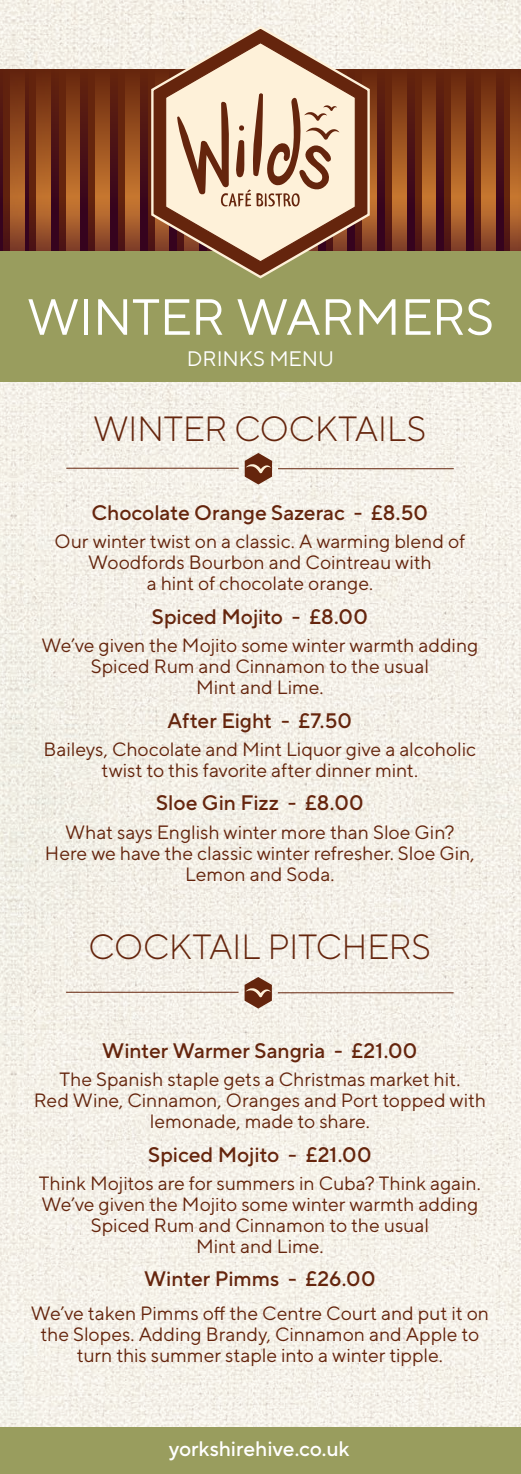
<style>
.page{position:relative;width:521px;height:1474px;background:#fff}
.page>*{position:absolute;margin:0;border:0;box-sizing:border-box;transform-origin:0 0}
.t1{font:50.75px "TT Norms Pro";letter-spacing:-.01em;color:#fff}
.t2{font:300 35px "TT Norms Pro";letter-spacing:-.015em;color:#65250d}
.t3{font:500 21px "TT Norms Pro";color:#65250d}
.t4{font:500 21px "TT Norms Pro";letter-spacing:-.005em;color:#fff}
.t5{font:21px "TT Norms Pro";letter-spacing:-.005em;color:#fff}
.t6{font:19.25px/21px "TT Norms Pro";color:#65250d;text-align:center}
</style>
<div class="page">
<img style="left:0;top:0;width:521px;height:1427px">
<div style="left:0;top:230px;width:521px;height:152px;background:#999d5e"></div>
<svg style="left:55px;top:69px;width:463px;height:128px;background:#763417"></svg>
<svg style="left:55px;top:197px;width:463px;height:54px;background:#733322"></svg>
<svg style="left:25px;top:69px;width:30px;height:182px;background:#74331a"></svg>
<hr style="left:518px;top:69px;width:3px;height:182px;background:#36031e">
<div style="left:0;top:1427px;width:521px;height:46px;background:#999d5e"></div>
<svg style="left:150px;top:25px;width:222px;height:254px"></svg>
<svg style="left:164px;top:41px;width:193px;height:222px;background:#cfb59e"></svg>
<hr style="left:66px;top:468px;width:173px;height:1px;background:#65250d">
<hr style="left:278px;top:468px;width:176px;height:1px;background:#65250d">
<svg style="left:245px;top:453px;width:27px;height:31px"></svg>
<svg style="left:0;top:69px;width:25px;height:182px;background:#7a381b"></svg>
<hr style="left:66px;top:991px;width:173px;height:1px;background:#65250d">
<hr style="left:278px;top:992px;width:176px;height:1px;background:#65250d">
<svg style="left:245px;top:977px;width:27px;height:31px"></svg>
<p class="t1" style="left:27px;top:284px;width:469px">WINTER WARMERS</p>
<p class="t5" style="left:187px;top:345px;width:149px">DRINKS MENU</p>
<p class="t2" style="left:93px;top:406px;width:334px">WINTER COCKTAILS</p>
<p class="t3" style="left:92px;top:499px;width:338px">Chocolate Orange Sazerac - £8.50</p>
<p class="t6" style="left:55px;top:530px;width:412px">Our winter twist on a classic. A warming blend of<br>Woodfords Bourbon and Cointreau with<br>a hint of chocolate orange.</p>
<p class="t3" style="left:152px;top:602px;width:217px">Spiced Mojito - £8.00</p>
<p class="t6" style="left:41px;top:634px;width:438px">We’ve given the Mojito some winter warmth adding<br>Spiced Rum and Cinnamon to the usual<br>Mint and Lime.</p>
<p class="t3" style="left:168px;top:706px;width:186px">After Eight - £7.50</p>
<p class="t6" style="left:44px;top:738px;width:434px">Baileys, Chocolate and Mint Liquor give a alcoholic twist to this favorite after dinner mint.</p>
<p class="t3" style="left:156px;top:789px;width:209px">Sloe Gin Fizz - £8.00</p>
<p class="t6" style="left:45px;top:821px;width:431px">What says English winter more than Sloe Gin?<br>Here we have the classic winter refresher. Sloe Gin,<br>Lemon and Soda.</p>
<p class="t2" style="left:89px;top:924px;width:344px">COCKTAIL PITCHERS</p>
<p class="t3" style="left:102px;top:1036px;width:317px">Winter Warmer Sangria - £21.00</p>
<p class="t6" style="left:34px;top:1068px;width:454px">The Spanish staple gets a Christmas market hit.<br>Red Wine, Cinnamon, Oranges and Port topped with lemonade, made to share.</p>
<p class="t3" style="left:148px;top:1140px;width:225px">Spiced Mojito - £21.00</p>
<p class="t6" style="left:39px;top:1172px;width:444px">Think Mojitos are for summers in Cuba? Think again.<br>We’ve given the Mojito some winter warmth adding Spiced Rum and Cinnamon to the usual<br>Mint and Lime.</p>
<p class="t3" style="left:144px;top:1265px;width:233px">Winter Pimms - £26.00</p>
<p class="t6" style="left:31px;top:1301px;width:460px">We’ve taken Pimms off the Centre Court and put it on the Slopes. Adding Brandy, Cinnamon and Apple to turn this summer staple into a winter tipple.</p>
<p class="t4" style="left:169px;top:1434px;width:182px">yorkshirehive.co.uk</p>
</div>
